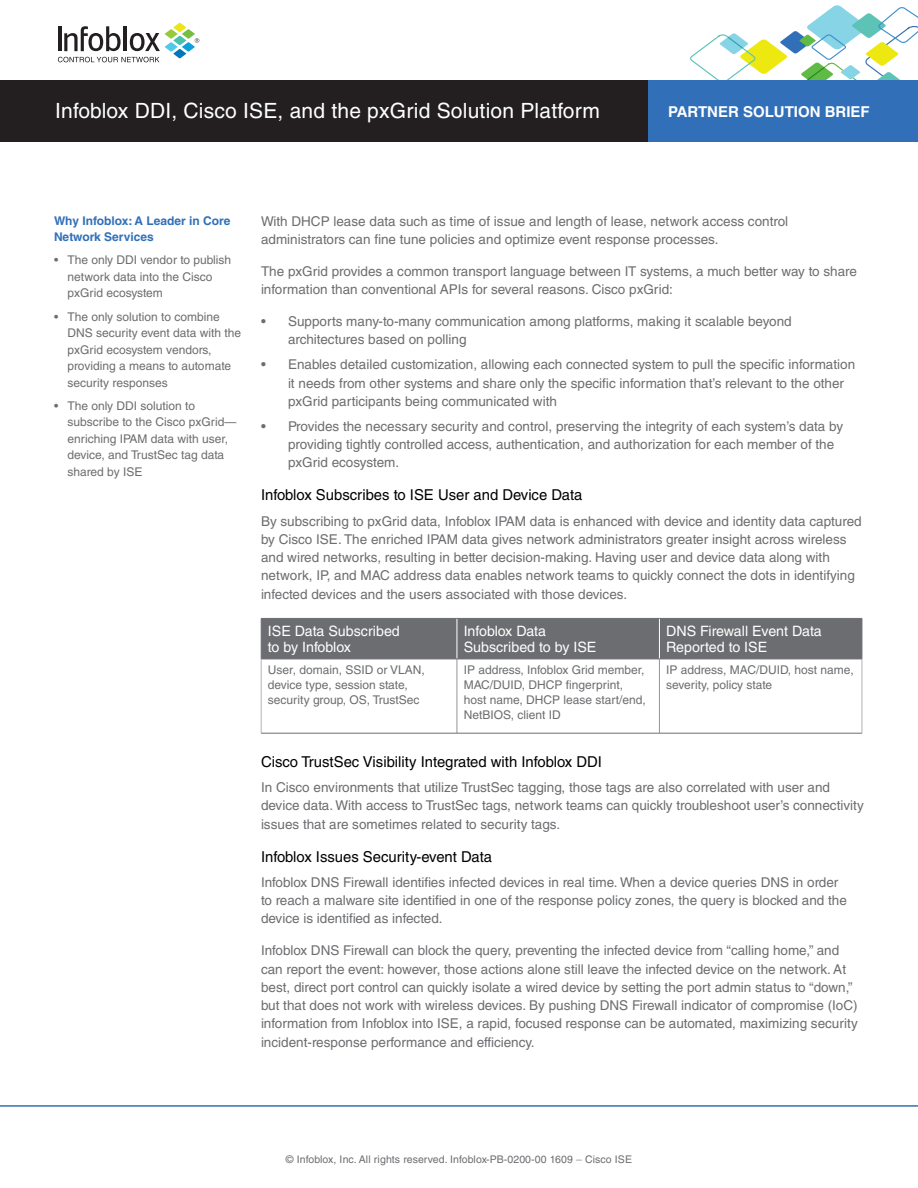
<style>
.page{position:relative;width:918px;height:1188px;background:#fff}
.page>*{position:absolute;margin:0;border:0;box-sizing:border-box;transform-origin:0 0}
.t1{font:21px "Helvetica LT Std";letter-spacing:.01em;color:#fff}
.Head2{font:15px "Helvetica LT Std";color:#000}
.t2{font:700 15px "Helvetica LT Std";color:#fff}
.t3{font:14.25px/16.5px "Helvetica LT Std";color:#fff}
.Body_-_Text{font:13.5px/18.3px "Helvetica LT Std";color:#6c6d70}
.t4{font:12px/16.5px "Helvetica LT Std";color:#6c6d70}
.Side_head{font:700 12px/16.5px "Helvetica LT Std";color:#3170b8}
.t5{font:10.5px "Helvetica LT Std";letter-spacing:.01em;color:#6c6d70}
.s1{color:#969697}
</style>
<div class="page">
<svg style="left:58px;top:23px;width:141px;height:39px"></svg>
<hr style="left:0;top:1105px;width:918px;height:2px;background:#3170b8">
<svg style="left:690px;top:5px;width:228px;height:75px"></svg>
<div style="left:0;top:80px;width:918px;height:61px;background:#231f20"></div>
<div style="left:648px;top:80px;width:270px;height:61px;background:#3170b8"></div>
<div style="left:262px;top:619px;width:600px;height:40px;background:#6c6d70"></div>
<hr style="left:457px;top:619px;width:1px;height:40px;background:#fff">
<hr style="left:659px;top:619px;width:1px;height:40px;background:#fff">
<hr style="left:261px;top:618px;width:196px;height:1px;background:#6c6d70">
<hr style="left:261px;top:619px;width:1px;height:40px;background:#6c6d70">
<hr style="left:457px;top:618px;width:202px;height:1px;background:#6c6d70">
<hr style="left:659px;top:618px;width:203px;height:1px;background:#6c6d70">
<hr style="left:862px;top:619px;width:1px;height:40px;background:#6c6d70">
<hr style="left:457px;top:659px;width:1px;height:74px;background:#939598">
<hr style="left:659px;top:659px;width:1px;height:74px;background:#939598">
<hr style="left:261px;top:659px;width:196px;height:1px;background:#6c6d70">
<hr style="left:457px;top:659px;width:202px;height:1px;background:#6c6d70">
<hr style="left:659px;top:659px;width:203px;height:1px;background:#6c6d70">
<hr style="left:261px;top:733px;width:196px;height:1px;background:#6c6d70">
<hr style="left:457px;top:733px;width:202px;height:1px;background:#6c6d70">
<hr style="left:659px;top:733px;width:203px;height:1px;background:#6c6d70">
<hr style="left:261px;top:659px;width:1px;height:74px;background:#b2b3b7">
<hr style="left:862px;top:659px;width:1px;height:74px;background:#b2b3b7">
<h1 class="t1" style="left:55px;top:99px;width:546px">Infoblox DDI, Cisco ISE, and the pxGrid Solution Platform</h1>
<p class="t2" style="left:668px;top:103px;width:203px">PARTNER SOLUTION BRIEF</p>
<p class="Side_head" style="left:54px;top:212px;width:178px">Why Infoblox: A Leader in Core<br>Network Services</p>
<p class="t4" style="left:68px;top:252px;width:165px;text-indent:-14px">• The only DDI vendor to publish network data into the Cisco pxGrid ecosystem</p>
<p class="t4" style="left:68px;top:308px;width:175px;text-indent:-14px">• The only solution to combine<br>DNS security event data with the pxGrid ecosystem vendors, providing a means to automate security responses</p>
<p class="t4" style="left:68px;top:397px;width:170px;text-indent:-14px">• The only DDI solution to subscribe to the Cisco pxGrid— enriching IPAM data with user, device, and TrustSec tag data shared by ISE</p>
<p class="Body_-_Text" style="left:261px;top:212px;width:529px">With DHCP lease data such as time of issue and length of lease, network access control administrators can fine tune policies and optimize event response processes.</p>
<p class="Body_-_Text" style="left:261px;top:262px;width:597px">The pxGrid provides a common transport language between IT systems, a much better way to share information than conventional APIs for several reasons. Cisco pxGrid:</p>
<p class="Body_-_Text" style="left:288px;top:312px;width:505px;text-indent:-27px">• Supports many-to-many communication among platforms, making it scalable beyond architectures based on polling</p>
<p class="Body_-_Text" style="left:288px;top:355px;width:569px;text-indent:-27px">• Enables detailed customization, allowing each connected system to pull the specific information it needs from other systems and share only the specific information that’s relevant to the other pxGrid participants being communicated with</p>
<p class="Body_-_Text" style="left:288px;top:417px;width:557px;text-indent:-27px">• Provides the necessary security and control, preserving the integrity of each system’s data by providing tightly controlled access, authentication, and authorization for each member of the pxGrid ecosystem.</p>
<p class="Head2" style="left:261px;top:487px;width:323px">Infoblox Subscribes to ISE User and Device Data</p>
<p class="Body_-_Text" style="left:261px;top:512px;width:602px">By subscribing to pxGrid data, Infoblox IPAM data is enhanced with device and identity data captured by Cisco ISE. The enriched IPAM data gives network administrators greater insight across wireless and wired networks, resulting in better decision-making. Having user and device data along with network, IP, and MAC address data enables network teams to quickly connect the dots in identifying infected devices and the users associated with those devices.</p>
<p class="t3" style="left:268px;top:622px;width:133px">ISE Data Subscribed to by Infoblox</p>
<p class="t3" style="left:464px;top:622px;width:134px">Infoblox Data<br>Subscribed to by ISE</p>
<p class="t3" style="left:666px;top:622px;width:157px">DNS Firewall Event Data<br>Reported to ISE</p>
<p class="t4" style="left:268px;top:662px;width:158px;line-height:15px">User, domain, SSID or VLAN, device type, session state, security group, OS, TrustSec</p>
<p class="t4" style="left:464px;top:662px;width:184px;line-height:15px">IP address, Infoblox Grid member,<br>MAC/DUID, DHCP fingerprint, host name, DHCP lease start/end,<br>NetBIOS, client ID</p>
<p class="t4" style="left:666px;top:662px;width:189px;line-height:15px">IP address, MAC/DUID, host name, severity, policy state</p>
<p class="Head2" style="left:261px;top:753px;width:342px">Cisco TrustSec Visibility Integrated with Infoblox DDI</p>
<p class="Body_-_Text" style="left:261px;top:778px;width:604px">In Cisco environments that utilize TrustSec tagging, those tags are also correlated with user and device data. With access to TrustSec tags, network teams can quickly troubleshoot user’s connectivity issues that are sometimes related to security tags.</p>
<p class="Head2" style="left:261px;top:848px;width:232px">Infoblox Issues Security-event Data</p>
<p class="Body_-_Text" style="left:261px;top:873px;width:587px">Infoblox DNS Firewall identifies infected devices in real time. When a device queries DNS in order to reach a malware site identified in one of the response policy zones, the query is blocked and the device is identified as infected.</p>
<p class="Body_-_Text" style="left:261px;top:941px;width:598px">Infoblox DNS Firewall can block the query, preventing the infected device from “calling home,” and can report the event: however, those actions alone still leave the infected device on the network. At best, direct port control can quickly isolate a wired device by setting the port admin status to “down,” but that does not work with wireless devices. By pushing DNS Firewall indicator of compromise (IoC) information from Infoblox into ISE, a rapid, focused response can be automated, maximizing security incident-response performance and efficiency.</p>
<p class="t5" style="left:286px;top:1153px;width:348px">© Infoblox, Inc. All rights reserved. Infoblox-PB-0200-00 1609 <span class="s1">–</span> Cisco ISE</p>
</div>
